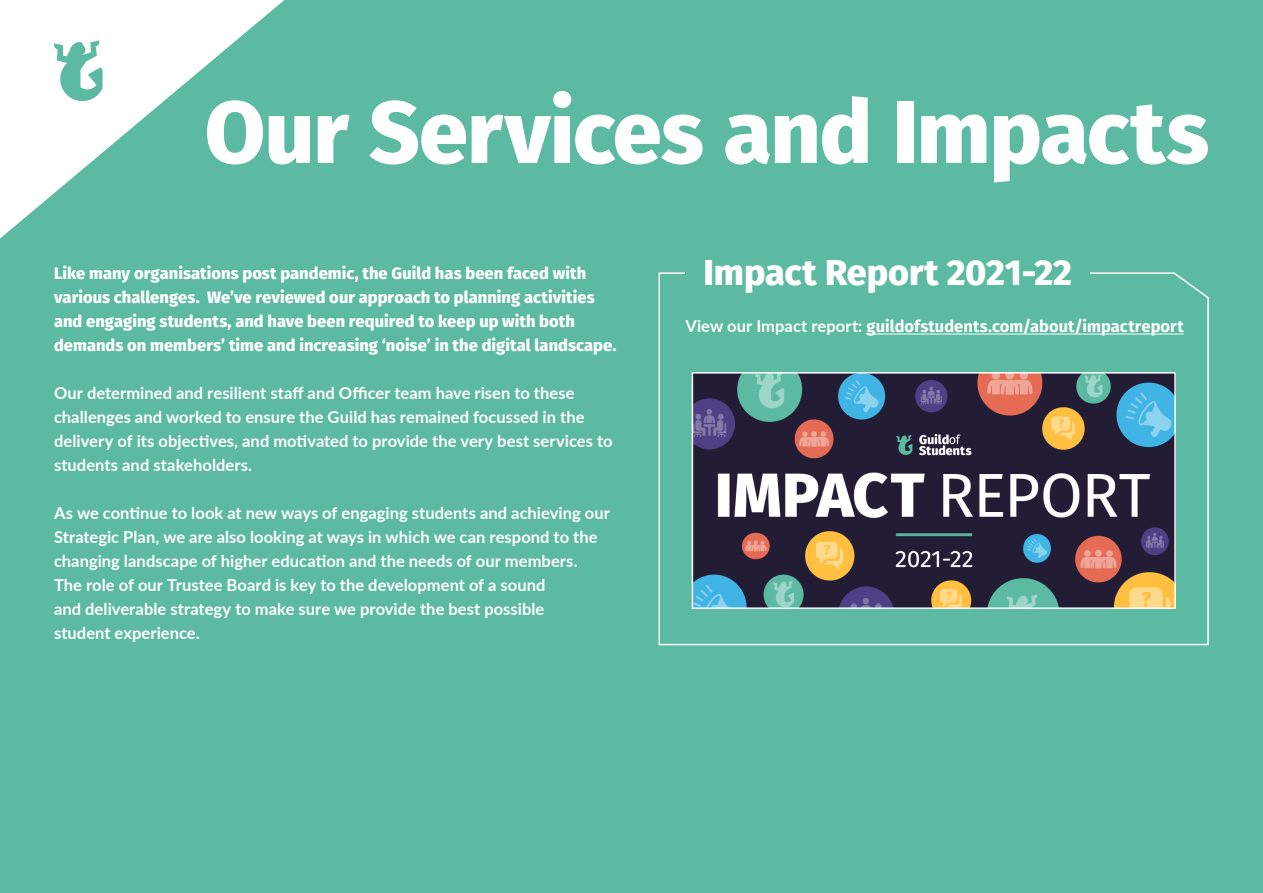
<style>
.page{position:relative;width:1263px;height:893px;background:#5cbaa3}
.page>*{position:absolute;margin:0;border:0;box-sizing:border-box;transform-origin:0 0}
.t1{font:800 87.75px "Fira Sans";letter-spacing:-.01em;color:#fff}
.t2{font:800 36px "Fira Sans";letter-spacing:-.005em;color:#fff}
.t3{font:700 16.5px/24px "Lato";letter-spacing:.005em;color:#fff}
.t4{font:800 16.5px/24px "Fira Sans";letter-spacing:.005em;color:#fff}
.t5{font:700 16.5px "Fira Sans";letter-spacing:.005em;color:#fff}
.s1{font-family:"Lato"}
</style>
<div class="page">
<svg style="left:0;top:0;width:284px;height:239px"></svg>
<svg style="left:658px;top:272px;width:551px;height:374px"></svg>
<div style="left:685px;top:252px;width:405px;height:41px;background:#5cbaa3"></div>
<hr style="left:866px;top:334px;width:318px;height:1px;background:#fff">
<svg style="left:53px;top:40px;width:50px;height:63px"></svg>
<img style="left:695px;top:375px;width:478px;height:231px">
<div style="left:692px;top:372px;width:484px;height:237px;border:2px solid #fff"></div>
<p class="t1" style="left:205px;top:56px;width:1006px">Our Services and Impacts</p>
<p class="t4" style="left:54px;top:260px;width:564px">Like many organisations post pandemic, the Guild has been faced with various challenges. We’ve reviewed our approach to planning activities and engaging students, and have been required to keep up with both demands on members’ time and increasing ‘noise’ in the digital landscape.</p>
<p class="t3" style="left:54px;top:380px;width:560px">Our determined and resilient staff and Officer team have risen to these challenges and worked to ensure the Guild has remained focussed in the delivery of its objectives, and motivated to provide the very best services to students and stakeholders.</p>
<p class="t3" style="left:54px;top:500px;width:557px">As we continue to look at new ways of engaging students and achieving our Strategic Plan, we are also looking at ways in which we can respond to the changing landscape of higher education and the needs of our members.<br>The role of our Trustee Board is key to the development of a sound<br>and deliverable strategy to make sure we provide the best possible<br>student experience.</p>
<p class="t2" style="left:703px;top:242px;width:370px">Impact Report 2021-22</p>
<p class="t5" style="left:685px;top:313px;width:500px"><span class="s1">View our Impact report:</span> guildofstudents.com/about/impactreport</p>
</div>
